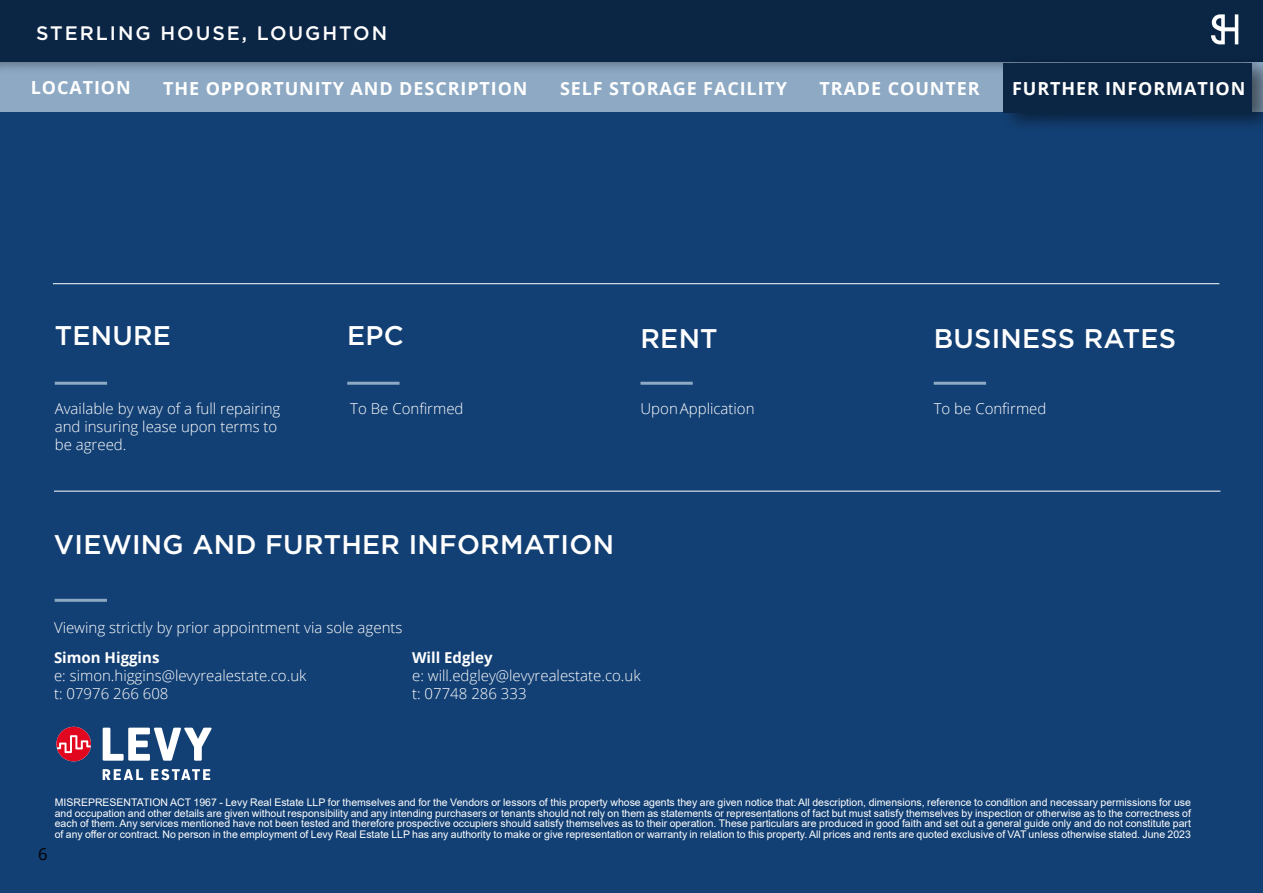
<style>
.page{position:relative;width:1263px;height:893px;background:#fff}
.page>*{position:absolute;margin:0;border:0;box-sizing:border-box;transform-origin:0 0}
.t1{font:500 27px "Gotham";letter-spacing:.01em;color:#fff}
.t2{font:500 19.5px "Gotham";letter-spacing:.1em;color:#fff}
.t3{font:700 18px "Open Sans";letter-spacing:.05em;color:#fff}
.t4{font:16.5px "Open Sans";color:#000}
.t5{font:300 15px/18px "Open Sans";color:#fff}
.t6{font:700 15px "Open Sans";color:#fff}
.t7{font:10.5px/10.5px "Arial";color:#fff;text-align:justify}
</style>
<div class="page">
<div style="left:0;top:17px;width:1263px;height:876px;background:#134074"></div>
<hr style="left:347px;top:382px;width:53px;height:3px;background:#8da9c4">
<hr style="left:640px;top:382px;width:53px;height:3px;background:#8da9c4">
<hr style="left:55px;top:382px;width:52px;height:3px;background:#8da9c4">
<hr style="left:934px;top:382px;width:52px;height:3px;background:#8da9c4">
<hr style="left:55px;top:599px;width:52px;height:3px;background:#8da9c4">
<svg style="left:103px;top:728px;width:109px;height:33px"></svg>
<svg style="left:103px;top:769px;width:40px;height:11px"></svg>
<svg style="left:151px;top:769px;width:59px;height:11px"></svg>
<svg style="left:56px;top:727px;width:35px;height:34px"></svg>
<hr style="left:54px;top:491px;width:1166px;height:1px;background:#fff">
<hr style="left:53px;top:283px;width:1166px;height:1px;background:#fff">
<div style="left:0;top:33px;width:1263px;height:79px;background:#8da9c4"></div>
<div style="left:0;top:0;width:1262px;height:76px;background:#000;opacity:.5"></div>
<div style="left:0;top:0;width:1263px;height:62px;background:#0b2545"></div>
<div style="left:1000px;top:55px;width:263px;height:78px;background:#000;opacity:.5"></div>
<div style="left:1003px;top:63px;width:248px;height:49px;background:#0b2545"></div>
<svg style="left:1211px;top:14px;width:27px;height:31px"></svg>
<h2 class="t2" style="left:36px;top:20px;width:352px">STERLING HOUSE, LOUGHTON</h2>
<h3 class="t3" style="left:31px;top:75px;width:101px">LOCATION</h3>
<h3 class="t3" style="left:163px;top:75px;width:366px">THE OPPORTUNITY AND DESCRIPTION</h3>
<h3 class="t3" style="left:560px;top:75px;width:228px">SELF STORAGE FACILITY</h3>
<h3 class="t3" style="left:819px;top:75px;width:162px">TRADE COUNTER</h3>
<h3 class="t3" style="left:1012px;top:75px;width:235px">FURTHER INFORMATION</h3>
<h1 class="t1" style="left:55px;top:318px;width:118px">TENURE</h1>
<h1 class="t1" style="left:347px;top:318px;width:58px">EPC</h1>
<h1 class="t1" style="left:640px;top:321px;width:79px">RENT</h1>
<h1 class="t1" style="left:934px;top:321px;width:244px">BUSINESS RATES</h1>
<h3 class="t5" style="left:55px;top:399px;width:227px">Available by way of a full repairing</h3>
<h3 class="t5" style="left:350px;top:399px;width:115px">To Be Confirmed</h3>
<h3 class="t5" style="left:640px;top:399px;width:116px">Upon Application</h3>
<h3 class="t5" style="left:55px;top:417px;width:224px">and insuring lease upon terms to be agreed.</h3>
<h1 class="t1" style="left:54px;top:527px;width:561px">VIEWING AND FURTHER INFORMATION</h1>
<h3 class="t5" style="left:54px;top:618px;width:350px">Viewing strictly by prior appointment via sole agents</h3>
<h3 class="t6" style="left:54px;top:647px;width:107px">Simon Higgins</h3>
<h3 class="t5" style="left:54px;top:666px;width:254px">e: simon.higgins@levyrealestate.co.uk t: 07976 266 608</h3>
<h3 class="t6" style="left:412px;top:647px;width:82px">Will Edgley</h3>
<h3 class="t5" style="left:412px;top:666px;width:230px">e: will.edgley@levyrealestate.co.uk t: 07748 286 333</h3>
<h3 class="t5" style="left:934px;top:399px;width:114px">To be Confirmed</h3>
<h3 class="t4" style="left:38px;top:843px;width:11px">6</h3>
<p class="t7" style="left:55px;top:797px;width:1138px">MISREPRESENTATION ACT 1967 - Levy Real Estate LLP for themselves and for the Vendors or lessors of this property whose agents they are given notice that: All description, dimensions, reference to condition and necessary permissions for use and occupation and other details are given without responsibility and any intending purchasers or tenants should not rely on them as statements or representations of fact but must satisfy themselves by inspection or otherwise as to the correctness of each of them. Any services mentioned have not been tested and therefore prospective occupiers should satisfy themselves as to their operation. These particulars are produced in good faith and set out a general guide only and do not constitute part of any offer or contract. No person in the employment of Levy Real Estate LLP has any authority to make or give representation or warranty in relation to this property. All prices and rents are quoted exclusive of VAT unless otherwise stated. June 2023</p>
</div>
